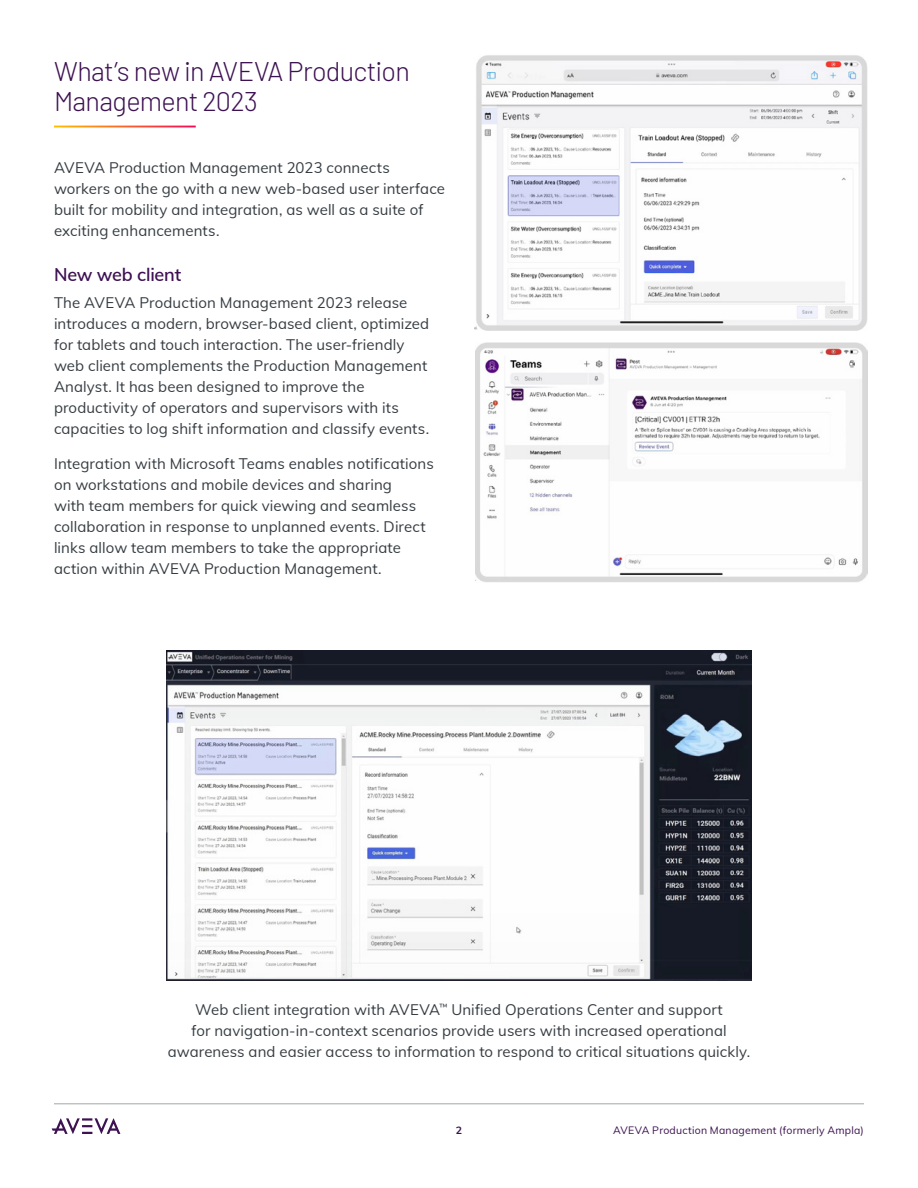
<style>
.page{position:relative;width:918px;height:1188px;background:#fff}
.page>*{position:absolute;margin:0;border:0;box-sizing:border-box;transform-origin:0 0}
.H3_Internal_Pages{font:300 27px/30px "Barlow";letter-spacing:-.025em;color:#3d1152}
.S1_Subheadlines_1{font:600 18px "Muli";letter-spacing:-.01em;color:#3d1152}
.Body_Copy{font:15px/21px "Muli";letter-spacing:.005em;color:#363d42}
.t1{font:10.5px "Muli";letter-spacing:.02em;color:#3d1152}
.t2{font:700 10.5px "Muli";color:#3d1152}
</style>
<div class="page">
<hr style="left:54px;top:1104px;width:810px;height:1px;background:#a3a7a9">
<svg style="left:52px;top:1118px;width:68px;height:16px"></svg>
<img style="left:475px;top:55px;width:392px;height:275px">
<img style="left:476px;top:343px;width:391px;height:239px">
<img style="left:166px;top:650px;width:586px;height:330px">
<p class="H3_Internal_Pages" style="left:54px;top:54px;width:357px">What’s new in AVEVA Production<br>Management 2023</p>
<p class="Body_Copy" style="left:54px;top:157px;width:393px">AVEVA Production Management 2023 connects workers on the go with a new web-based user interface built for mobility and integration, as well as a suite of exciting enhancements.</p>
<p class="S1_Subheadlines_1" style="left:54px;top:261px;width:129px">New web client</p>
<p class="Body_Copy" style="left:54px;top:292px;width:377px">The AVEVA Production Management 2023 release introduces a modern, browser-based client, optimized for tablets and touch interaction. The user-friendly web client complements the Production Management Analyst. It has been designed to improve the productivity of operators and supervisors with its capacities to log shift information and classify events.</p>
<p class="Body_Copy" style="left:54px;top:452px;width:381px">Integration with Microsoft Teams enables notifications on workstations and mobile devices and sharing<br>with team members for quick viewing and seamless collaboration in response to unplanned events. Direct links allow team members to take the appropriate action within AVEVA Production Management.</p>
<p class="Body_Copy" style="left:168px;top:999px;width:584px;text-align:center">Web client integration with AVEVA<sup>™</sup> Unified Operations Center and support<br>for navigation-in-context scenarios provide users with increased operational awareness and easier access to information to respond to critical situations quickly.</p>
<p class="t2" style="left:456px;top:1123px;width:8px">2</p>
<p class="t1" style="left:613px;top:1122px;width:252px">AVEVA Production Management (formerly Ampla)</p>
</div>
